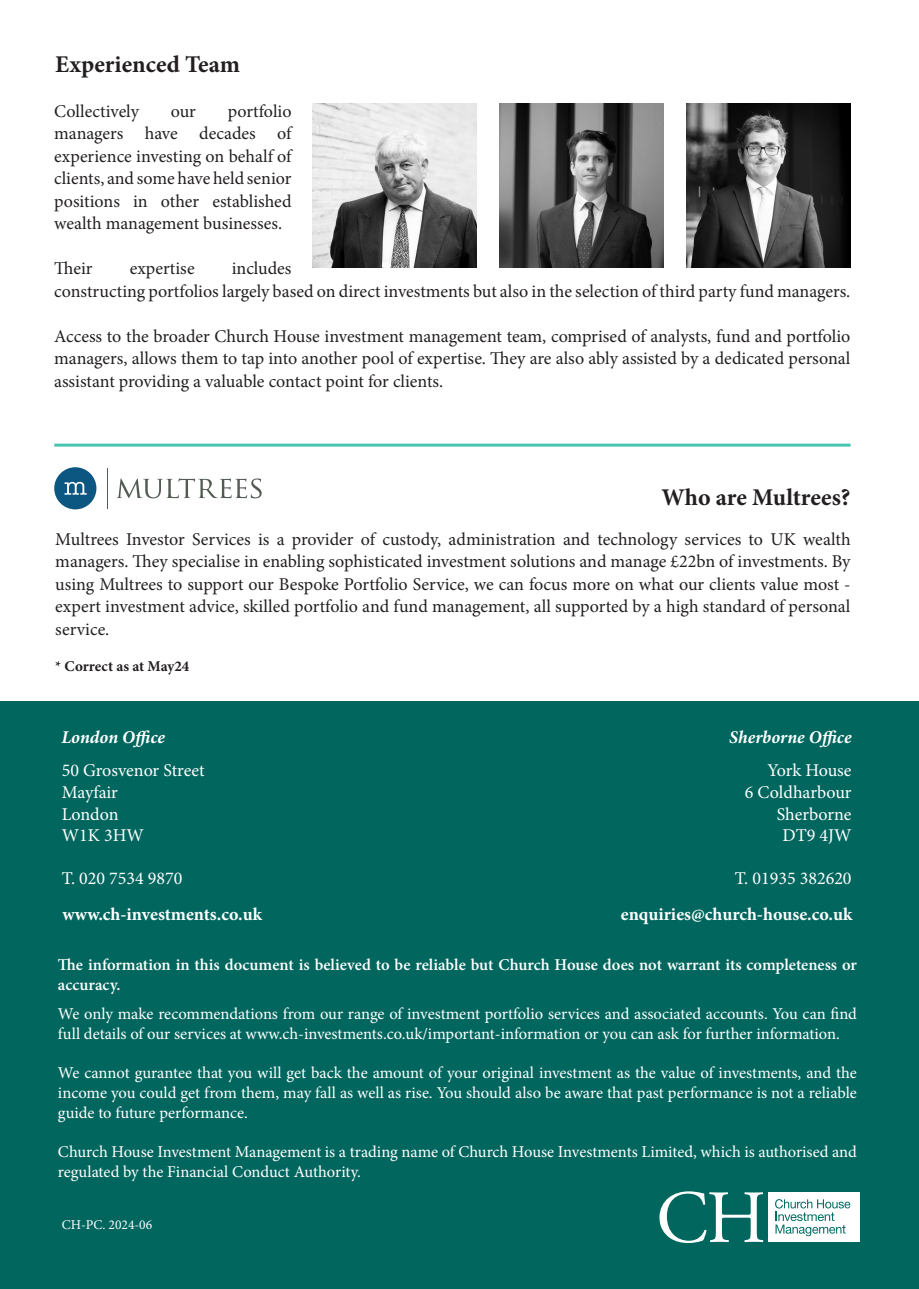
<style>
.page{position:relative;width:919px;height:1289px;background:#fff}
.page>*{position:absolute;margin:0;border:0;box-sizing:border-box;transform-origin:0 0}
.t1{font:700 24px "Minion Pro";color:#231f20}
.t2{font:18px/22.5px "Minion Pro";color:#231f20;text-align:justify}
.t3{font:18px "Minion Pro";color:#fff}
.t4{font:700 18px "Minion Pro";color:#fff}
.t5{font:italic 700 18px "Minion Pro";letter-spacing:-.005em;color:#fff}
.t6{font:16.5px/19.8px "Minion Pro";letter-spacing:-.005em;color:#fff}
.t7{font:600 16.5px/19.8px "Minion Pro";color:#fff}
.t8{font:700 15px "Minion Pro";color:#231f20}
.t9{font:13.5px "Minion Pro";color:#fff}
</style>
<div class="page">
<hr style="left:54px;top:443px;width:796px;height:3px;background:#49c3b1">
<div style="left:0;top:702px;width:918px;height:586px;background:#00665e"></div>
<div style="left:767px;top:1192px;width:92px;height:49px;background:#fff"></div>
<svg style="left:659px;top:1191px;width:104px;height:50px"></svg>
<svg style="left:775px;top:1199px;width:75px;height:37px"></svg>
<svg style="left:117px;top:478px;width:144px;height:20px"></svg>
<div style="left:54px;top:467px;width:42px;height:42px;background:#0c5782;border-radius:50%"></div>
<svg style="left:64px;top:482px;width:23px;height:12px"></svg>
<hr style="left:107px;top:468px;width:1px;height:41px;background:#515b52">
<img style="left:313px;top:104px;width:163px;height:163px">
<img style="left:499px;top:104px;width:164px;height:163px">
<img style="left:686px;top:104px;width:164px;height:163px">
<p class="t1" style="left:55px;top:47px;width:186px">Experienced Team</p>
<p class="t2" style="left:54px;top:100px;width:86px">Collectively</p>
<p class="t2" style="left:171px;top:100px;width:27px">our</p>
<p class="t2" style="left:54px;top:100px;width:239px;text-indent:173px">portfolio managers have decades of experience investing on behalf of clients, and some have held senior positions in other established wealth management businesses.</p>
<p class="t2" style="left:54px;top:257px;width:40px">Their</p>
<p class="t2" style="left:130px;top:257px;width:66px">expertise</p>
<p class="t2" style="left:54px;top:257px;width:797px;text-indent:177px">includes<br>constructing portfolios largely based on direct investments but also in the selection of third party fund managers.</p>
<p class="t2" style="left:54px;top:325px;width:797px">Access to the broader Church House investment management team, comprised of analysts, fund and portfolio managers, allows them to tap into another pool of expertise. They are also ably assisted by a dedicated personal assistant providing a valuable contact point for clients.</p>
<p class="t1" style="left:661px;top:481px;width:190px">Who are Multrees?</p>
<p class="t2" style="left:55px;top:528px;width:796px">Multrees Investor Services is a provider of custody, administration and technology services to UK wealth managers. They specialise in enabling sophisticated investment solutions and manage £22bn of investments. By using Multrees to support our Bespoke Portfolio Service, we can focus more on what our clients value most - expert investment advice, skilled portfolio and fund management, all supported by a high standard of personal service.</p>
<p class="t8" style="left:55px;top:656px;width:136px">* Correct as at May24</p>
<p class="t5" style="left:61px;top:724px;width:105px">London Office</p>
<p class="t3" style="left:62px;top:758px;width:144px">50 Grosvenor Street</p>
<p class="t3" style="left:62px;top:780px;width:58px">Mayfair</p>
<p class="t3" style="left:62px;top:801px;width:58px">London</p>
<p class="t3" style="left:62px;top:823px;width:84px">W1K 3HW</p>
<p class="t3" style="left:62px;top:866px;width:122px">T. 020 7534 9870</p>
<p class="t5" style="left:729px;top:724px;width:124px">Sherborne Office</p>
<p class="t3" style="left:767px;top:758px;width:86px">York House</p>
<p class="t3" style="left:744px;top:780px;width:108px">6 Coldharbour</p>
<p class="t3" style="left:776px;top:801px;width:76px">Sherborne</p>
<p class="t3" style="left:782px;top:823px;width:70px">DT9 4JW</p>
<p class="t3" style="left:734px;top:866px;width:118px">T. 01935 382620</p>
<p class="t4" style="left:62px;top:901px;width:201px">www.ch-investments.co.uk</p>
<p class="t4" style="left:621px;top:901px;width:233px">enquiries@church-house.co.uk</p>
<p class="t7" style="left:58px;top:955px;width:800px">The information in this document is believed to be reliable but Church House does not warrant its completeness or accuracy.</p>
<p class="t6" style="left:58px;top:1003px;width:800px">We only make recommendations from our range of investment portfolio services and associated accounts. You can find full details of our services at www.ch-investments.co.uk/important-information or you can ask for further information.</p>
<p class="t6" style="left:58px;top:1063px;width:800px;text-align:justify">We cannot gurantee that you will get back the amount of your original investment as the value of investments, and the income you could get from them, may fall as well as rise. You should also be aware that past performance is not a reliable guide to future performance.</p>
<p class="t6" style="left:58px;top:1142px;width:800px">Church House Investment Management is a trading name of Church House Investments Limited, which is authorised and regulated by the Financial Conduct Authority.</p>
<p class="t9" style="left:62px;top:1216px;width:92px">CH-PC. 2024-06</p>
</div>
